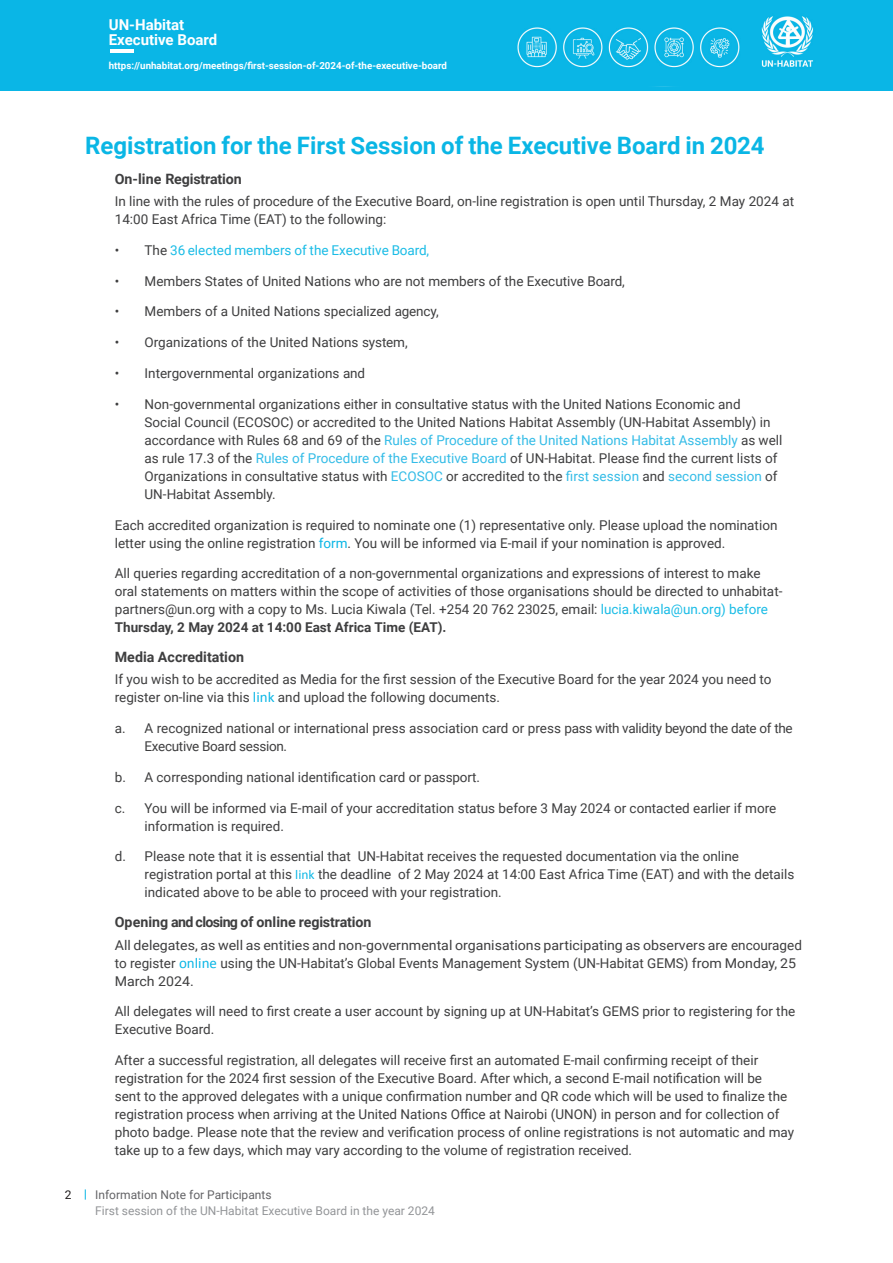
<style>
.page{position:relative;width:893px;height:1263px;background:#fff}
.page>*{position:absolute;margin:0;border:0;box-sizing:border-box;transform-origin:0 0}
.Heading_1{font:700 24px "Roboto";color:#0ab6e5}
.t1{font:700 15px/15px "Roboto";color:#fff}
.Heading_2{font:700 14.25px "Roboto";letter-spacing:-.005em;color:#3e3e3f}
.Body_Text{font:13.5px/18px "Roboto";color:#3e3e3f}
.Body_Text-2{font:13.5px/18px "Roboto";color:#3e3e3f;scale:1.05 1}
.t2{font:13.5px "Roboto";color:#1abce6}
.t3{font:12px "Roboto";color:#939598}
.t4{font:12px "Roboto";color:#636366}
.t5{font:12px "Roboto";color:#231f20}
.t6{font:700 9.75px "Roboto";color:#fff}
.s1{color:#3e3e3f}
.s2{color:#34bce7}
.s3{color:#0ab6e5}
.s4{color:#1abce6}
.s5{font-weight:700}
.s6{font-family:"Calibri";font-size:15px;color:#0ab6e5}
.s7{font-family:"Calibri";color:#0ab6e5}
</style>
<div class="page">
<div style="left:0;top:0;width:893px;height:90px;background:#0ab6e6"></div>
<hr style="left:110px;top:50px;width:23px;height:3px;background:#fff">
<p class="t1" style="left:109px;top:16px;width:110px">UN-Habitat<br>Executive Board</p>
<p class="t6" style="left:109px;top:59px;width:340px">https://unhabitat.org/meetings/first-session-of-2024-of-the-executive-board</p>
<p class="Heading_1" style="left:85px;top:129px;width:681px">Registration for the First Session of the Executive Board in 2024</p>
<p class="Heading_2" style="left:115px;top:169px;width:128px">On-line Registration</p>
<p class="Body_Text" style="left:115px;top:192px;width:681px">In line with the rules of procedure of the Executive Board, on-line registration is open until Thursday, 2 May 2024 at<br>14:00 East Africa Time (EAT) to the following:</p>
<p class="t2" style="left:115px;top:241px;width:316px"><span class="s1">• The</span> 36 elected members of the Executive Board,</p>
<p class="Body_Text" style="left:115px;top:271px;width:512px">• Members States of United Nations who are not members of the Executive Board,</p>
<p class="Body_Text" style="left:115px;top:302px;width:325px">• Members of a United Nations specialized agency,</p>
<p class="Body_Text" style="left:115px;top:333px;width:294px">• Organizations of the United Nations system,</p>
<p class="Body_Text" style="left:115px;top:364px;width:252px">• Intergovernmental organizations and</p>
<p class="Body_Text" style="left:145px;top:394px;width:639px;text-indent:-30px">• Non-governmental organizations either in consultative status with the United Nations Economic and<br>Social Council (ECOSOC) or accredited to the United Nations Habitat Assembly (UN-Habitat Assembly) in accordance with Rules 68 and 69 of the <span class="s2">Rules of Procedure of the United Nations Habitat Assembly</span> as well as rule 17.3 of the <span class="s2">Rules of Procedure of the Executive Board</span> of UN-Habitat. Please find the current lists of Organizations in consultative status with <span class="s2">ECOSOC</span> or accredited to the <span class="s2">first session</span> and <span class="s2">second session</span> of UN-Habitat Assembly.</p>
<p class="Body_Text" style="left:115px;top:515px;width:664px">Each accredited organization is required to nominate one (1) representative only. Please upload the nomination letter using the online registration <span class="s3">form</span>. You will be informed via E-mail if your nomination is approved.</p>
<p class="Body_Text" style="left:115px;top:564px;width:669px">All queries regarding accreditation of a non-governmental organizations and expressions of interest to make oral statements on matters within the scope of activities of those organisations should be directed to unhabitat&shy;partners@un.org with a copy to Ms. Lucia Kiwala (Tel. +254 20 762 23025, email: <span class="s4">lucia.kiwala@un.org) before </span><span class="s5">Thursday, 2 May 2024 at 14:00 East Africa Time (EAT).</span></p>
<p class="Heading_2" style="left:115px;top:647px;width:131px">Media Accreditation</p>
<p class="Body_Text" style="left:115px;top:670px;width:658px">If you wish to be accredited as Media for the first session of the Executive Board for the year 2024 you need to register on-line via this <span class="s6">link</span> and upload the following documents.</p>
<p class="Body_Text" style="left:145px;top:719px;width:650px;text-indent:-30px">a. A recognized national or international press association card or press pass with validity beyond the date of the<br>Executive Board session.</p>
<p class="Body_Text" style="left:115px;top:768px;width:367px">b. A corresponding national identification card or passport.</p>
<p class="Body_Text" style="left:145px;top:798px;width:633px;text-indent:-30px">c. You will be informed via E-mail of your accreditation status before 3 May 2024 or contacted earlier if more information is required.</p>
<p class="Body_Text" style="left:145px;top:847px;width:651px;text-indent:-30px">d. Please note that it is essential that UN-Habitat receives the requested documentation via the online registration portal at this <span class="s7">link</span> the deadline of 2 May 2024 at 14:00 East Africa Time (EAT) and with the details indicated above to be able to proceed with your registration.</p>
<p class="Heading_2" style="left:115px;top:912px;width:258px">Opening and closing of online registration</p>
<p class="Body_Text-2" style="left:115px;top:935px;width:656px">All delegates, as well as entities and non-governmental organisations participating as observers are encouraged to register <span class="s6">online</span> using the UN-Habitat’s Global Events Management System (UN-Habitat GEMS) from Monday, 25<br>March 2024.</p>
<p class="Body_Text" style="left:115px;top:1002px;width:682px">All delegates will need to first create a user account by signing up at UN-Habitat’s GEMS prior to registering for the<br>Executive Board.</p>
<p class="Body_Text" style="left:115px;top:1051px;width:681px">After a successful registration, all delegates will receive first an automated E-mail confirming receipt of their registration for the 2024 first session of the Executive Board. After which, a second E-mail notification will be<br>sent to the approved delegates with a unique confirmation number and QR code which will be used to finalize the registration process when arriving at the United Nations Office at Nairobi (UNON) in person and for collection of photo badge. Please note that the review and verification process of online registrations is not automatic and may take up to a few days, which may vary according to the volume of registration received.</p>
<p class="t5" style="left:65px;top:1186px;width:8px">2</p>
<p class="t4" style="left:95px;top:1186px;width:178px">Information Note for Participants</p>
<p class="t3" style="left:95px;top:1202px;width:341px">First session of the UN-Habitat Executive Board in the year 2024</p>
</div>
